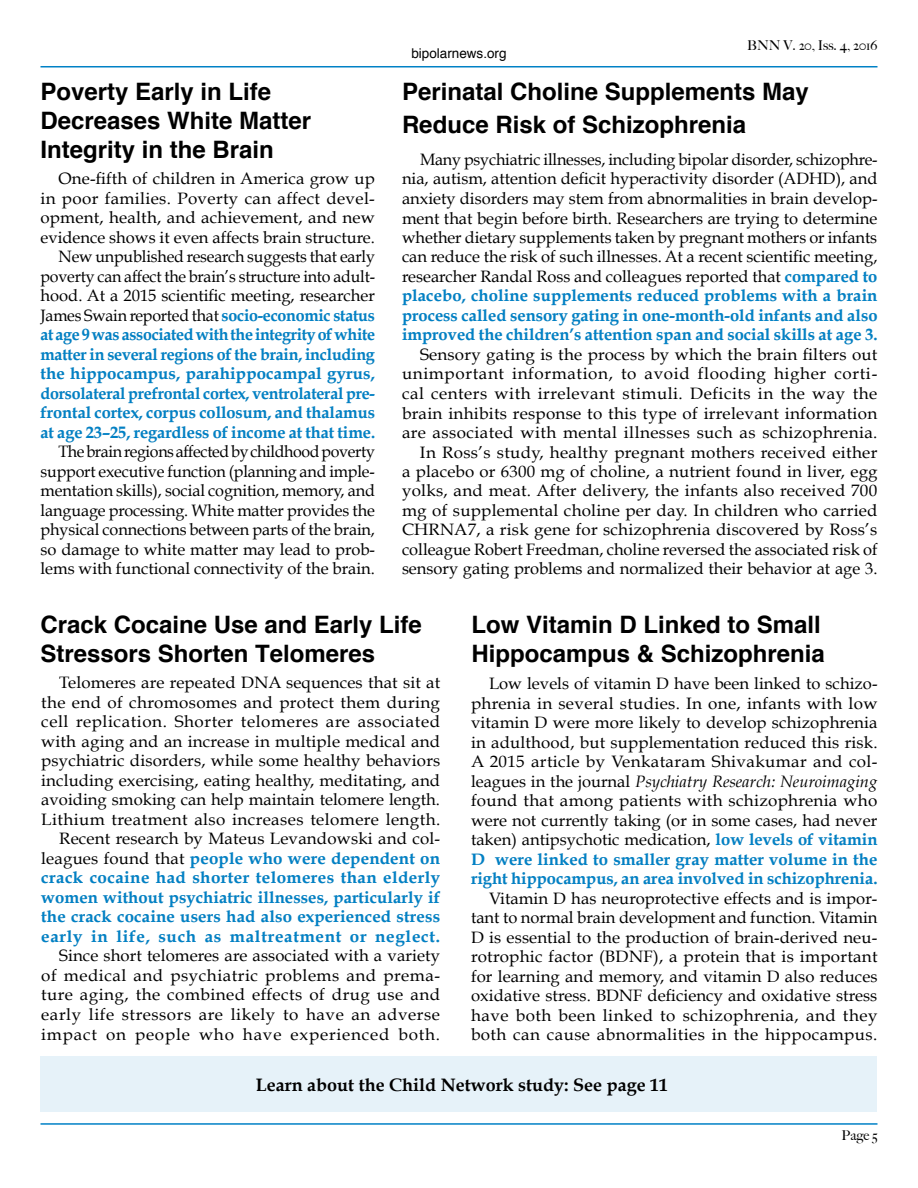
<style>
.page{position:relative;width:918px;height:1188px;background:#fff}
.page>*{position:absolute;margin:0;border:0;box-sizing:border-box;transform-origin:0 0}
.t1{font:700 24px/28.8px "Helvetica";color:#000}
.t2{font:700 18px "Book Antiqua";color:#000}
.t3{font:16.5px/19.5px "Book Antiqua";letter-spacing:.01em;color:#000;text-align:justify}
.t4{font:500 13.5px "Big Caslon";color:#000}
.t5{font:13.5px "Helvetica";color:#000}
.s1{font-weight:700;color:#dcddde}
.s2{font-style:italic}
</style>
<div class="page">
<div style="left:40px;top:1056px;width:838px;height:56px;background:#e6f2f9"></div>
<hr style="left:40px;top:66px;width:838px;height:1px;background:#0081c6">
<hr style="left:40px;top:1123px;width:838px;height:2px;background:#0081c6">
<p class="t4" style="left:747px;top:34px;width:132px">BNN V. 20, Iss. 4, 2016</p>
<p class="t5" style="left:411px;top:43px;width:97px">bipolarnews.org</p>
<h1 class="t1" style="left:402px;top:75px;width:408px;line-height:33px">Perinatal Choline Supplements May<br>Reduce Risk of Schizophrenia</h1>
<p class="t3" style="left:402px;top:150px;width:477px;text-indent:18px">Many psychiatric illnesses, including bipolar disorder, schizophre&shy;nia, autism, attention deficit hyperactivity disorder (ADHD), and anxiety disorders may stem from abnormalities in brain develop&shy;ment that begin before birth. Researchers are trying to determine whether dietary supplements taken by pregnant mothers or infants can reduce the risk of such illnesses. At a recent scientific meeting, researcher Randal Ross and colleagues reported that <span class="s1">compared to placebo, choline supplements reduced problems with a brain process called sensory gating in one-month-old infants and also improved the children’s attention span and social skills at age 3.</span></p>
<p class="t3" style="left:402px;top:345px;width:477px;text-align:right">Sensory gating is the process by which the brain filters out unimportant information, to avoid flooding higher corti&shy;cal centers with irrelevant stimuli. Deficits in the way the brain inhibits response to this type of irrelevant information are associated with mental illnesses such as schizophrenia.<br>In Ross’s study, healthy pregnant mothers received either<br>a placebo or 6300 mg of choline, a nutrient found in liver, egg yolks, and meat. After delivery, the infants also received 700 mg of supplemental choline per day. In children who carried CHRNA7, a risk gene for schizophrenia discovered by Ross’s colleague Robert Freedman, choline reversed the associated risk of sensory gating problems and normalized their behavior at age 3.</p>
<h1 class="t1" style="left:40px;top:78px;width:272px">Poverty Early in Life<br>Decreases White Matter<br>Integrity in the Brain</h1>
<p class="t3" style="left:40px;top:169px;width:336px;text-align:right">One-fifth of children in America grow up in poor families. Poverty can affect devel&shy;opment, health, and achievement, and new evidence shows it even affects brain structure.<br>New unpublished research suggests that early poverty can affect the brain’s structure into adult&shy;hood. At a 2015 scientific meeting, researcher James Swain reported that <span class="s1">socio-economic status at age 9 was associated with the integrity of white matter in several regions of the brain, including the hippocampus, parahippocampal gyrus, dorsolateral prefrontal cortex, ventrolateral pre&shy;frontal cortex, corpus collosum, and thalamus at age 23–25, regardless of income at that time.</span></p>
<p class="t3" style="left:40px;top:442px;width:336px;text-indent:18px">The brain regions affected by childhood poverty support executive function (planning and imple&shy;mentation skills), social cognition, memory, and language processing. White matter provides the physical connections between parts of the brain, so damage to white matter may lead to prob&shy;lems with functional connectivity of the brain.</p>
<h1 class="t1" style="left:40px;top:611px;width:383px">Crack Cocaine Use and Early Life<br>Stressors Shorten Telomeres</h1>
<p class="t3" style="left:41px;top:673px;width:401px;text-align:right">Telomeres are repeated DNA sequences that sit at the end of chromosomes and protect them during cell replication. Shorter telomeres are associated with aging and an increase in multiple medical and psychiatric disorders, while some healthy behaviors including exercising, eating healthy, meditating, and avoiding smoking can help maintain telomere length.<br>Lithium treatment also increases telomere length.<br>Recent research by Mateus Levandowski and col&shy;leagues found that <span class="s1">people who were dependent on crack cocaine had shorter telomeres than elderly women without psychiatric illnesses, particularly if the crack cocaine users had also experienced stress early in life, such as maltreatment or neglect.</span></p>
<p class="t3" style="left:41px;top:946px;width:400px;text-indent:18px">Since short telomeres are associated with a variety of medical and psychiatric problems and prema&shy;ture aging, the combined effects of drug use and early life stressors are likely to have an adverse impact on people who have experienced both.</p>
<p class="t2" style="left:256px;top:1074px;width:414px">Learn about the Child Network study: See page 11</p>
<h1 class="t1" style="left:471px;top:611px;width:355px">Low Vitamin D Linked to Small<br>Hippocampus &amp; Schizophrenia</h1>
<p class="t3" style="left:471px;top:674px;width:408px;text-indent:18px">Low levels of vitamin D have been linked to schizo&shy;phrenia in several studies. In one, infants with low vitamin D were more likely to develop schizophrenia in adulthood, but supplementation reduced this risk.<br>A 2015 article by Venkataram Shivakumar and col&shy;leagues in the journal <span class="s2">Psychiatry Research: Neuroimaging </span>found that among patients with schizophrenia who were not currently taking (or in some cases, had never taken) antipsychotic medication, <span class="s1">low levels of vitamin D were linked to smaller gray matter volume in the right hippocampus, an area involved in schizophrenia.</span></p>
<p class="t3" style="left:471px;top:889px;width:408px;text-indent:18px">Vitamin D has neuroprotective effects and is impor&shy;tant to normal brain development and function. Vitamin D is essential to the production of brain-derived neu&shy;rotrophic factor (BDNF), a protein that is important for learning and memory, and vitamin D also reduces oxidative stress. BDNF deficiency and oxidative stress have both been linked to schizophrenia, and they both can cause abnormalities in the hippocampus.</p>
<p class="t4" style="left:841px;top:1124px;width:38px">Page 5</p>
</div>
